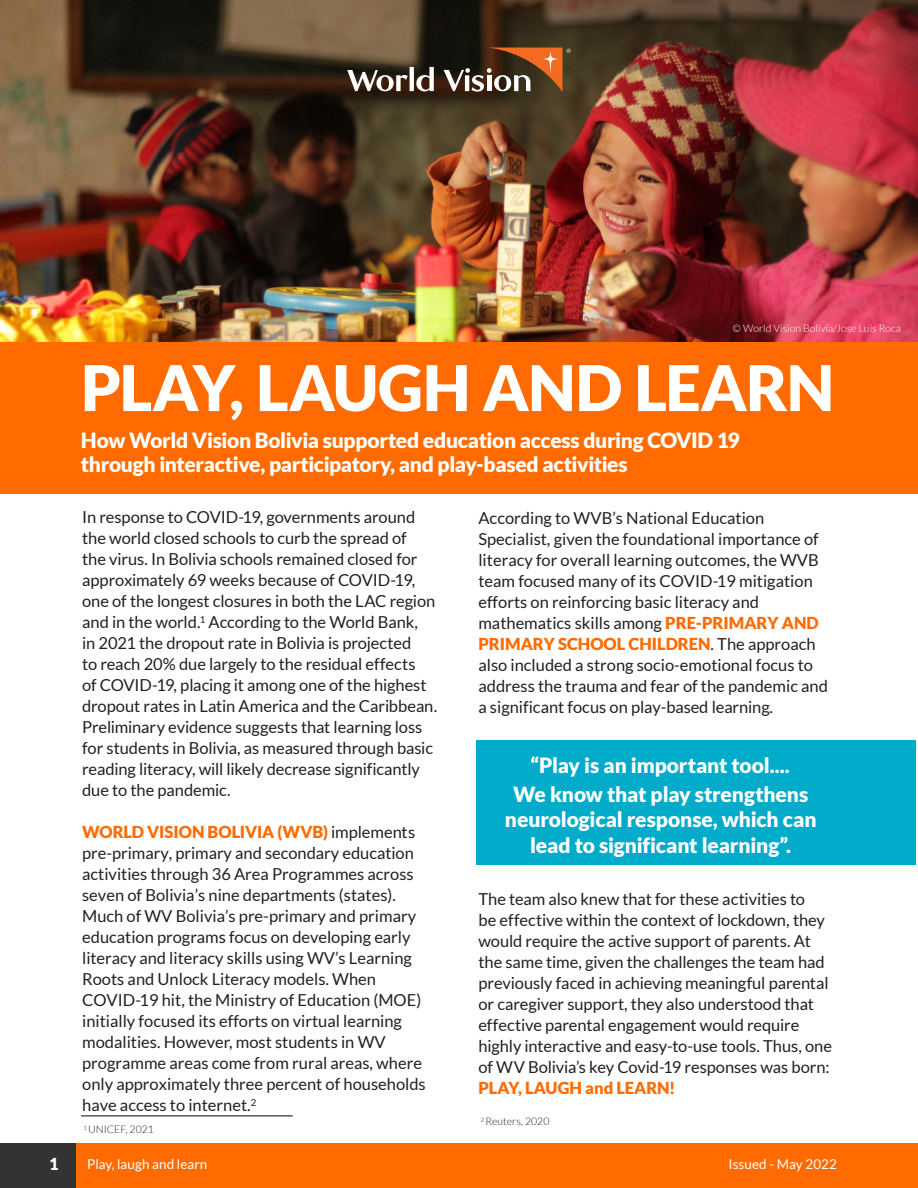
<style>
.page{position:relative;width:918px;height:1188px;background:#fff}
.page>*{position:absolute;margin:0;border:0;box-sizing:border-box;transform-origin:0 0}
.t1{font:900 63px "Lato";letter-spacing:-.015em;color:#fff}
.t2{font:900 21px/28.5px "Lato";letter-spacing:-.015em;color:#fff;text-align:center}
.t3{font:16.5px/21px "Lato";color:#231f20}
.t4{font:900 16.5px "Lato";color:#fff}
.t5{font:13.5px "Lato";color:#fff}
.t6{font:300 10.5px "Lato";color:#fff}
.t7{font:300 10.5px "Lato";color:#231f20}
.s1{font-weight:900;color:#ff6b00}
</style>
<div class="page">
<div style="left:0;top:1144px;width:77px;height:44px;background:#333"></div>
<div style="left:77px;top:1144px;width:841px;height:44px;background:#ff6b00"></div>
<img style="left:0;top:0;width:918px;height:393px">
<div style="left:1px;top:342px;width:917px;height:151px;background:#ff6b00"></div>
<div style="left:476px;top:740px;width:440px;height:124px;background:#00acca"></div>
<svg style="left:347px;top:48px;width:224px;height:44px;background:#6b523e"></svg>
<hr style="left:81px;top:1115px;width:212px;height:1px;background:#231f20">
<p class="t6" style="left:733px;top:322px;width:170px">© World Vision Bolivia/Jose Luis Roca</p>
<p class="t1" style="left:81px;top:351px;width:755px">PLAY, LAUGH AND LEARN</p>
<p class="t2" style="left:81px;top:428px;width:660px;line-height:24px;text-align:left">How World Vision Bolivia supported education access during COVID 19 through interactive, participatory, and play-based activities</p>
<p class="t3" style="left:82px;top:506px;width:357px">In response to COVID-19, governments around the world closed schools to curb the spread of<br>the virus. In Bolivia schools remained closed for approximately 69 weeks because of COVID-19, one of the longest closures in both the LAC region and in the world.<sup>1</sup> According to the World Bank,<br>in 2021 the dropout rate in Bolivia is projected<br>to reach 20% due largely to the residual effects<br>of COVID-19, placing it among one of the highest dropout rates in Latin America and the Caribbean.<br>Preliminary evidence suggests that learning loss for students in Bolivia, as measured through basic reading literacy, will likely decrease significantly due to the pandemic.</p>
<p class="t3" style="left:82px;top:821px;width:345px"><span class="s1">WORLD VISION BOLIVIA (WVB)</span> implements pre-primary, primary and secondary education activities through 36 Area Programmes across seven of Bolivia’s nine departments (states).<br>Much of WV Bolivia’s pre-primary and primary education programs focus on developing early literacy and literacy skills using WV’s Learning Roots and Unlock Literacy models. When COVID-19 hit, the Ministry of Education (MOE) initially focused its efforts on virtual learning modalities. However, most students in WV programme areas come from rural areas, where only approximately three percent of households have access to internet.<sup>2</sup></p>
<p class="t7" style="left:83px;top:1124px;width:72px"><sup>1</sup> UNICEF, 2021</p>
<p class="t3" style="left:478px;top:508px;width:351px">According to WVB’s National Education Specialist, given the foundational importance of literacy for overall learning outcomes, the WVB team focused many of its COVID-19 mitigation efforts on reinforcing basic literacy and mathematics skills among <span class="s1">PRE-PRIMARY AND PRIMARY SCHOOL CHILDREN</span>. The approach also included a strong socio-emotional focus to address the trauma and fear of the pandemic and a significant focus on play-based learning.</p>
<p class="t2" style="left:513px;top:751px;width:297px">“Play is an important tool....<br>We know that play strengthens</p>
<p class="t2" style="left:505px;top:806px;width:313px;line-height:25.5px">neurological response, which can lead to significant learning”.</p>
<p class="t3" style="left:478px;top:888px;width:355px">The team also knew that for these activities to<br>be effective within the context of lockdown, they would require the active support of parents. At the same time, given the challenges the team had previously faced in achieving meaningful parental or caregiver support, they also understood that effective parental engagement would require highly interactive and easy-to-use tools. Thus, one of WV Bolivia’s key Covid-19 responses was born:<br><span class="s1">PLAY, LAUGH and LEARN!</span></p>
<p class="t7" style="left:481px;top:1116px;width:70px"><sup>2</sup> Reuters, 2020</p>
<p class="t4" style="left:49px;top:1154px;width:11px">1</p>
<p class="t5" style="left:87px;top:1157px;width:122px">Play, laugh and learn</p>
<p class="t5" style="left:729px;top:1157px;width:110px">Issued - May 2022</p>
</div>
